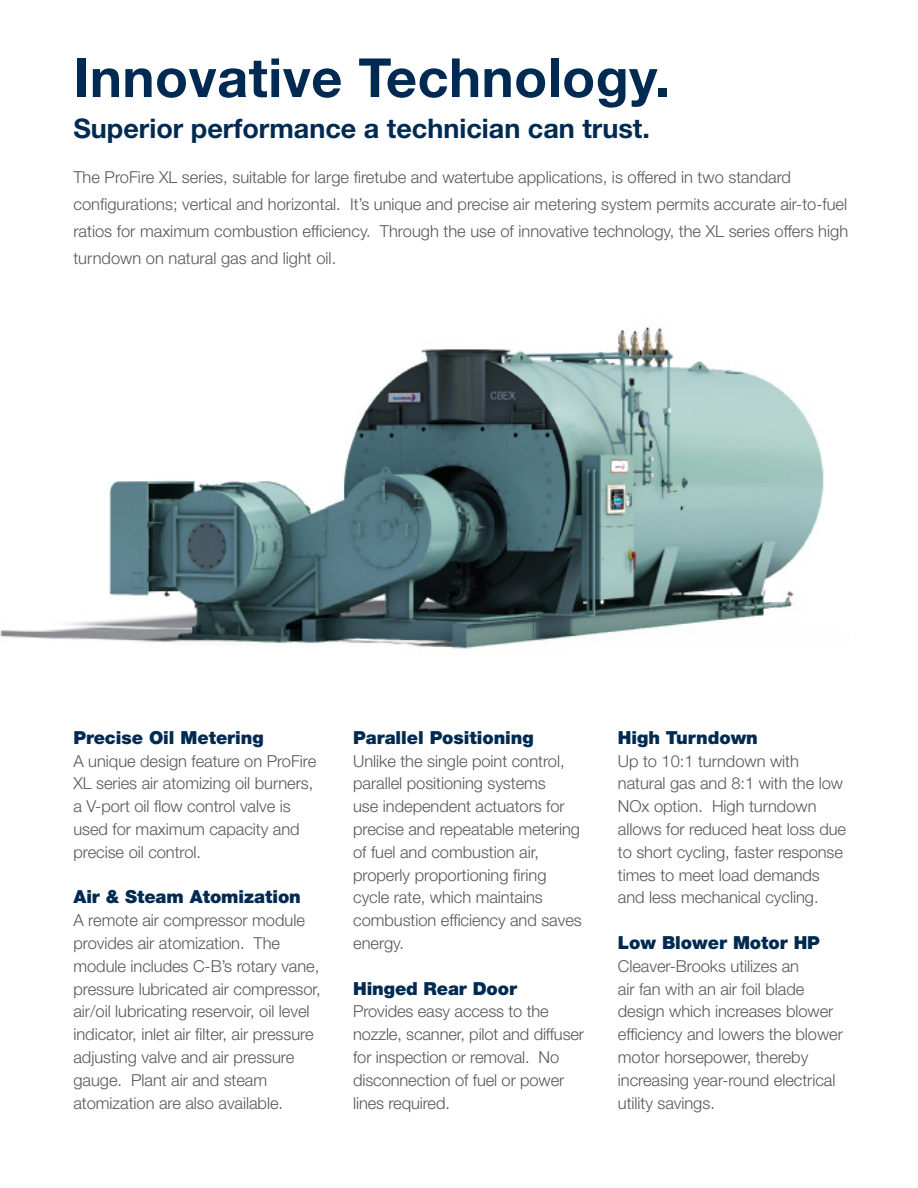
<style>
.page{position:relative;width:918px;height:1188px;background:#fff}
.page>*{position:absolute;margin:0;border:0;box-sizing:border-box;transform-origin:0 0}
.t1{font:700 54px "Helvetica Neue LT Std";letter-spacing:.01em;color:#002a51}
.t2{font:700 27px "Helvetica Neue LT Std";color:#002a51}
.t3{font:900 18px "Helvetica Neue LT Std";letter-spacing:-.005em;color:#002a51}
.t4{font:300 16.5px/22.8px "Helvetica Neue LT Std";letter-spacing:-.005em;color:#57585a}
</style>
<div class="page">
<img style="left:1px;top:327px;width:823px;height:322px">
<p class="t1" style="left:73px;top:44px;width:598px">Innovative Technology.</p>
<p class="t2" style="left:73px;top:111px;width:578px">Superior performance a technician can trust.</p>
<p class="t4" style="left:73px;top:163px;width:776px;line-height:27px">The ProFire XL series, suitable for large firetube and watertube applications, is offered in two standard configurations; vertical and horizontal. It’s unique and precise air metering system permits accurate air-to-fuel ratios for maximum combustion efficiency. Through the use of innovative technology, the XL series offers high turndown on natural gas and light oil.</p>
<p class="t3" style="left:73px;top:727px;width:192px">Precise Oil Metering</p>
<p class="t4" style="left:73px;top:749px;width:244px">A unique design feature on ProFire<br>XL series air atomizing oil burners, a V-port oil flow control valve is used for maximum capacity and precise oil control.</p>
<p class="t3" style="left:73px;top:886px;width:229px">Air &amp; Steam Atomization</p>
<p class="t4" style="left:73px;top:908px;width:249px">A remote air compressor module provides air atomization. The module includes C-B’s rotary vane, pressure lubricated air compressor, air/oil lubricating reservoir, oil level indicator, inlet air filter, air pressure adjusting valve and air pressure gauge. Plant air and steam atomization are also available.</p>
<p class="t3" style="left:353px;top:727px;width:182px">Parallel Positioning</p>
<p class="t4" style="left:353px;top:749px;width:230px">Unlike the single point control, parallel positioning systems<br>use independent actuators for precise and repeatable metering of fuel and combustion air, properly proportioning firing cycle rate, which maintains combustion efficiency and saves energy.</p>
<p class="t3" style="left:353px;top:977px;width:165px">Hinged Rear Door</p>
<p class="t4" style="left:353px;top:1000px;width:233px">Provides easy access to the nozzle, scanner, pilot and diffuser for inspection or removal. No disconnection of fuel or power lines required.</p>
<p class="t3" style="left:618px;top:727px;width:142px">High Turndown</p>
<p class="t4" style="left:618px;top:749px;width:230px">Up to 10:1 turndown with natural gas and 8:1 with the low<br>NOx option. High turndown allows for reduced heat loss due to short cycling, faster response times to meet load demands and less mechanical cycling.</p>
<p class="t3" style="left:618px;top:932px;width:204px">Low Blower Motor HP</p>
<p class="t4" style="left:618px;top:954px;width:227px">Cleaver-Brooks utilizes an<br>air fan with an air foil blade design which increases blower efficiency and lowers the blower motor horsepower, thereby increasing year-round electrical utility savings.</p>
</div>
